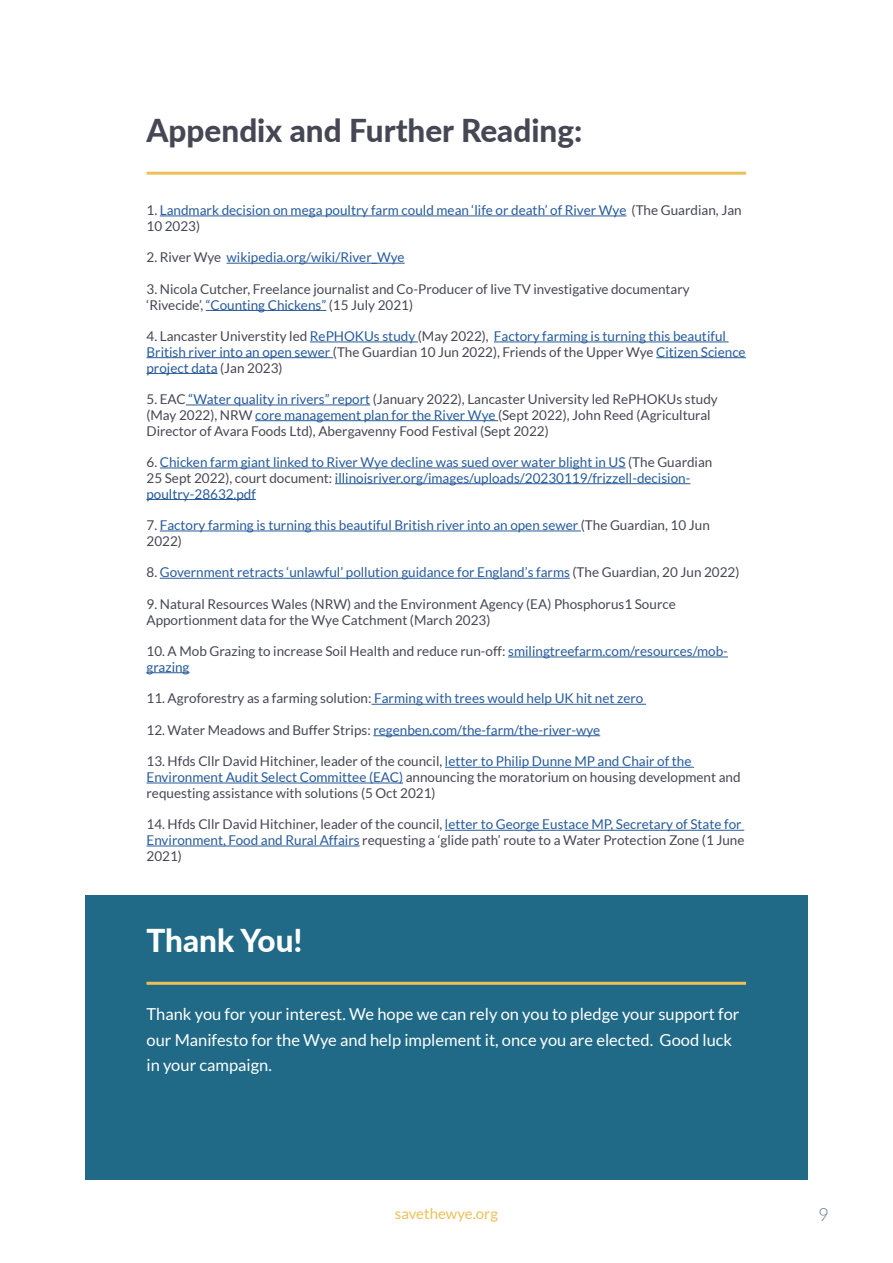
<style>
.page{position:relative;width:893px;height:1263px;background:#fff}
.page>*{position:absolute;margin:0;border:0;box-sizing:border-box;transform-origin:0 0}
.t1{font:800 31.5px "Lato";color:#464754}
.t2{font:800 31.5px "Lato";color:#fff}
.t3{font:300 18px "Lato";color:#677d94}
.t4{font:16.5px/25.5px "Lato";color:#fff}
.t5{font:15px "Lato";color:#ecc158}
.t6{font:13.5px/15.8px "Lato";color:#464754}
.t7{font:13.5px/15.8px "Lato";color:#275b9b}
.s1{color:#464754}
.s2{color:#275b9b}
</style>
<div class="page">
<div style="left:86px;top:895px;width:722px;height:285px;background:#206a87"></div>
<hr style="left:146px;top:982px;width:600px;height:3px;background:#ecc158">
<hr style="left:160px;top:216px;width:466px;height:1px;background:#275b9b">
<hr style="left:227px;top:263px;width:178px;height:1px;background:#275b9b">
<hr style="left:206px;top:310px;width:120px;height:1px;background:#275b9b">
<hr style="left:310px;top:342px;width:108px;height:1px;background:#275b9b">
<hr style="left:494px;top:342px;width:235px;height:1px;background:#275b9b">
<hr style="left:146px;top:357px;width:187px;height:1px;background:#275b9b">
<hr style="left:656px;top:357px;width:90px;height:1px;background:#275b9b">
<hr style="left:146px;top:373px;width:72px;height:1px;background:#275b9b">
<hr style="left:186px;top:405px;width:184px;height:1px;background:#275b9b">
<hr style="left:255px;top:420px;width:243px;height:1px;background:#275b9b">
<hr style="left:160px;top:468px;width:466px;height:1px;background:#275b9b">
<hr style="left:335px;top:483px;width:355px;height:1px;background:#275b9b">
<hr style="left:146px;top:499px;width:110px;height:1px;background:#275b9b">
<hr style="left:160px;top:531px;width:421px;height:1px;background:#275b9b">
<hr style="left:160px;top:578px;width:410px;height:1px;background:#275b9b">
<hr style="left:508px;top:657px;width:220px;height:1px;background:#275b9b">
<hr style="left:146px;top:672px;width:44px;height:1px;background:#275b9b">
<hr style="left:371px;top:704px;width:275px;height:1px;background:#275b9b">
<hr style="left:373px;top:735px;width:227px;height:1px;background:#275b9b">
<hr style="left:445px;top:767px;width:249px;height:1px;background:#275b9b">
<hr style="left:146px;top:783px;width:257px;height:1px;background:#275b9b">
<hr style="left:445px;top:830px;width:299px;height:1px;background:#275b9b">
<hr style="left:146px;top:846px;width:214px;height:1px;background:#275b9b">
<hr style="left:146px;top:172px;width:600px;height:3px;background:#ecc158">
<h1 class="t1" style="left:146px;top:107px;width:437px">Appendix and Further Reading:</h1>
<p class="t7" style="left:146px;top:202px;width:597px"><span class="s1">1.</span> Landmark decision on mega poultry farm could mean ‘life or death’ of River Wye <span class="s1">(The Guardian, Jan<br>10 2023)</span></p>
<p class="t7" style="left:146px;top:249px;width:260px"><span class="s1">2. River Wye</span> wikipedia.org/wiki/River_Wye</p>
<p class="t6" style="left:146px;top:281px;width:545px">3. Nicola Cutcher, Freelance journalist and Co-Producer of live TV investigative documentary ‘Rivecide’, <span class="s2">“Counting Chickens”</span> (15 July 2021)</p>
<p class="t7" style="left:146px;top:328px;width:601px"><span class="s1">4. Lancaster Universtity led</span> RePHOKUs study <span class="s1">(May 2022),</span> Factory farming is turning this beautiful<br>British river into an open sewer <span class="s1">(The Guardian 10 Jun 2022), Friends of the Upper Wye</span> Citizen Science project data <span class="s1">(Jan 2023)</span></p>
<p class="t6" style="left:146px;top:391px;width:573px">5. EAC <span class="s2">“Water quality in rivers” report</span> (January 2022), Lancaster University led RePHOKUs study (May 2022), NRW <span class="s2">core management plan for the River Wye</span> (Sept 2022), John Reed (Agricultural<br>Director of Avara Foods Ltd), Abergavenny Food Festival (Sept 2022)</p>
<p class="t7" style="left:146px;top:454px;width:567px"><span class="s1">6.</span> Chicken farm giant linked to River Wye decline was sued over water blight in US <span class="s1">(The Guardian<br>25 Sept 2022), court document:</span> illinoisriver.org/images/uploads/20230119/frizzell-decision&shy;poultry-28632.pdf</p>
<p class="t7" style="left:146px;top:517px;width:565px"><span class="s1">7.</span> Factory farming is turning this beautiful British river into an open sewer <span class="s1">(The Guardian, 10 Jun<br>2022)</span></p>
<p class="t7" style="left:146px;top:564px;width:594px"><span class="s1">8.</span> Government retracts ‘unlawful’ pollution guidance for England’s farms <span class="s1">(The Guardian, 20 Jun 2022)</span></p>
<p class="t6" style="left:146px;top:596px;width:531px">9. Natural Resources Wales (NRW) and the Environment Agency (EA) Phosphorus1 Source<br>Apportionment data for the Wye Catchment (March 2023)</p>
<p class="t6" style="left:146px;top:643px;width:583px">10. A Mob Grazing to increase Soil Health and reduce run-off: <span class="s2">smilingtreefarm.com/resources/mob&shy;grazing</span></p>
<p class="t7" style="left:146px;top:690px;width:498px"><span class="s1">11. Agroforestry as a farming solution:</span> Farming with trees would help UK hit net zero</p>
<p class="t7" style="left:146px;top:722px;width:455px"><span class="s1">12. Water Meadows and Buffer Strips:</span> regenben.com/the-farm/the-river-wye</p>
<p class="t6" style="left:146px;top:753px;width:596px">13. Hfds Cllr David Hitchiner, leader of the council, <span class="s2">letter to Philip Dunne MP and Chair of the<br>Environment Audit Select Committee (EAC)</span> announcing the moratorium on housing development and requesting assistance with solutions (5 Oct 2021)</p>
<p class="t6" style="left:146px;top:816px;width:599px">14. Hfds Cllr David Hitchiner, leader of the council, <span class="s2">letter to George Eustace MP, Secretary of State for<br>Environment, Food and Rural Affairs</span> requesting a ‘glide path’ route to a Water Protection Zone (1 June<br>2021)</p>
<h1 class="t2" style="left:146px;top:917px;width:158px">Thank You!</h1>
<p class="t4" style="left:146px;top:1002px;width:595px">Thank you for your interest. We hope we can rely on you to pledge your support for our Manifesto for the Wye and help implement it, once you are elected. Good luck in your campaign.</p>
<p class="t5" style="left:395px;top:1205px;width:105px">savethewye.org</p>
<h2 class="t3" style="left:818px;top:1205px;width:12px">9</h2>
</div>
